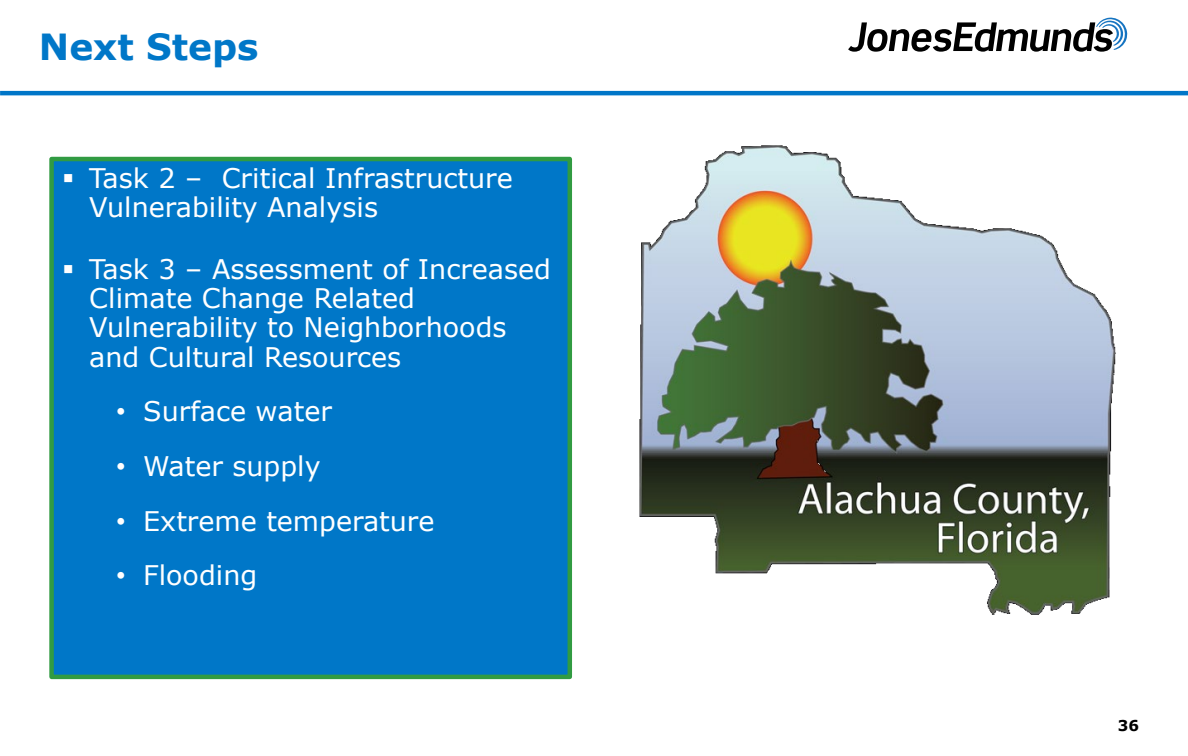
<style>
.page{position:relative;width:1188px;height:756px;background:#fff}
.page>*{position:absolute;margin:0;border:0;box-sizing:border-box;transform-origin:0 0}
.t1{font:700 36px "Verdana";color:#0077c8}
.t2{font:27px/29.1px "Verdana";color:#fff}
.t3{font:700 15px "Verdana";color:#000}
.s1{font-family:"Arial"}
</style>
<div class="page">
<hr style="left:0;top:91px;width:1188px;height:4px;background:#0076c8">
<svg style="left:848px;top:18px;width:279px;height:34px"></svg>
<img style="left:639px;top:145px;width:477px;height:470px">
<div style="left:49px;top:157px;width:523px;height:522px;background:#0077c8;border:4px solid #319b42"></div>
<h2 class="t1" style="left:39px;top:21px;width:221px">Next Steps</h2>
<p class="t2" style="left:89px;top:163px;width:425px;text-indent:-27px">▪ Task 2 – Critical Infrastructure<br>Vulnerability Analysis</p>
<p class="t2" style="left:89px;top:254px;width:463px;text-indent:-27px">▪ Task 3 – Assessment of Increased<br>Climate Change Related<br>Vulnerability to Neighborhoods and Cultural Resources</p>
<p class="t2" style="left:116px;top:397px;width:217px"><span class="s1">•</span> Surface water</p>
<p class="t2" style="left:116px;top:451px;width:206px"><span class="s1">•</span> Water supply</p>
<p class="t2" style="left:116px;top:506px;width:320px"><span class="s1">•</span> Extreme temperature</p>
<p class="t2" style="left:116px;top:561px;width:143px"><span class="s1">•</span> Flooding</p>
<p class="t3" style="left:1118px;top:715px;width:23px">36</p>
</div>
